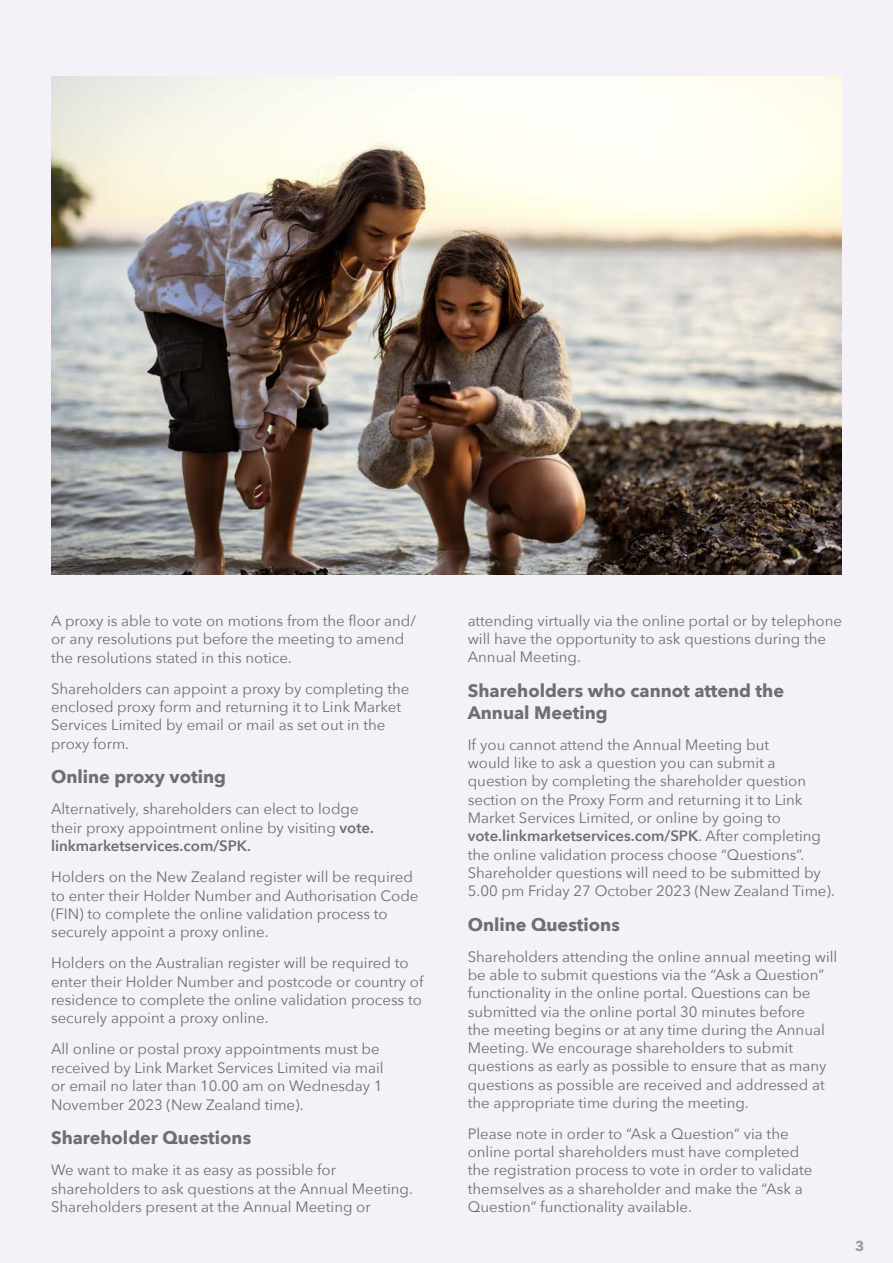
<style>
.page{position:relative;width:893px;height:1263px;background:#f4f1f9}
.page>*{position:absolute;margin:0;border:0;box-sizing:border-box;transform-origin:0 0}
.t1{font:700 18px/21.9px "Avenir Next";color:#6f6f6e}
.t2{font:15px/18.3px "Avenir Next";color:#6f6f6e}
.t3{font:700 14.1px "Avenir Next";color:#9c9d9d}
.s1{font-weight:600}
</style>
<div class="page">
<img style="left:51px;top:77px;width:791px;height:497px">
<p class="t2" style="left:51px;top:611px;width:366px">A proxy is able to vote on motions from the floor and/ or any resolutions put before the meeting to amend the resolutions stated in this notice.</p>
<p class="t2" style="left:51px;top:679px;width:360px">Shareholders can appoint a proxy by completing the enclosed proxy form and returning it to Link Market Services Limited by email or mail as set out in the proxy form.</p>
<p class="t1" style="left:51px;top:766px;width:176px">Online proxy voting</p>
<p class="t2" style="left:51px;top:799px;width:324px">Alternatively, shareholders can elect to lodge their proxy appointment online by visiting <span class="s1">vote. linkmarketservices.com/SPK.</span></p>
<p class="t2" style="left:51px;top:867px;width:369px">Holders on the New Zealand register will be required to enter their Holder Number and Authorisation Code (FIN) to complete the online validation process to securely appoint a proxy online.</p>
<p class="t2" style="left:51px;top:953px;width:374px">Holders on the Australian register will be required to enter their Holder Number and postcode or country of residence to complete the online validation process to securely appoint a proxy online.</p>
<p class="t2" style="left:51px;top:1039px;width:334px">All online or postal proxy appointments must be received by Link Market Services Limited via mail or email no later than 10.00 am on Wednesday 1<br>November 2023 (New Zealand time).</p>
<p class="t1" style="left:51px;top:1127px;width:202px">Shareholder Questions</p>
<p class="t2" style="left:51px;top:1160px;width:363px">We want to make it as easy as possible for shareholders to ask questions at the Annual Meeting.<br>Shareholders present at the Annual Meeting or</p>
<p class="t2" style="left:468px;top:611px;width:376px">attending virtually via the online portal or by telephone will have the opportunity to ask questions during the<br>Annual Meeting.</p>
<p class="t1" style="left:468px;top:679px;width:318px">Shareholders who cannot attend the<br>Annual Meeting</p>
<p class="t2" style="left:468px;top:735px;width:369px">If you cannot attend the Annual Meeting but<br>would like to ask a question you can submit a question by completing the shareholder question section on the Proxy Form and returning it to Link Market Services Limited, or online by going to <span class="s1">vote.linkmarketservices.com/SPK</span>. After completing the online validation process choose “Questions”.<br>Shareholder questions will need to be submitted by 5.00 pm Friday 27 October 2023 (New Zealand Time).</p>
<p class="t1" style="left:468px;top:913px;width:154px">Online Questions</p>
<p class="t2" style="left:468px;top:947px;width:371px">Shareholders attending the online annual meeting will be able to submit questions via the “Ask a Question” functionality in the online portal. Questions can be submitted via the online portal 30 minutes before<br>the meeting begins or at any time during the Annual Meeting. We encourage shareholders to submit questions as early as possible to ensure that as many questions as possible are received and addressed at the appropriate time during the meeting.</p>
<p class="t2" style="left:468px;top:1124px;width:346px">Please note in order to “Ask a Question” via the online portal shareholders must have completed the registration process to vote in order to validate themselves as a shareholder and make the “Ask a Question” functionality available.</p>
<p class="t3" style="left:855px;top:1234px;width:11px">3</p>
</div>
